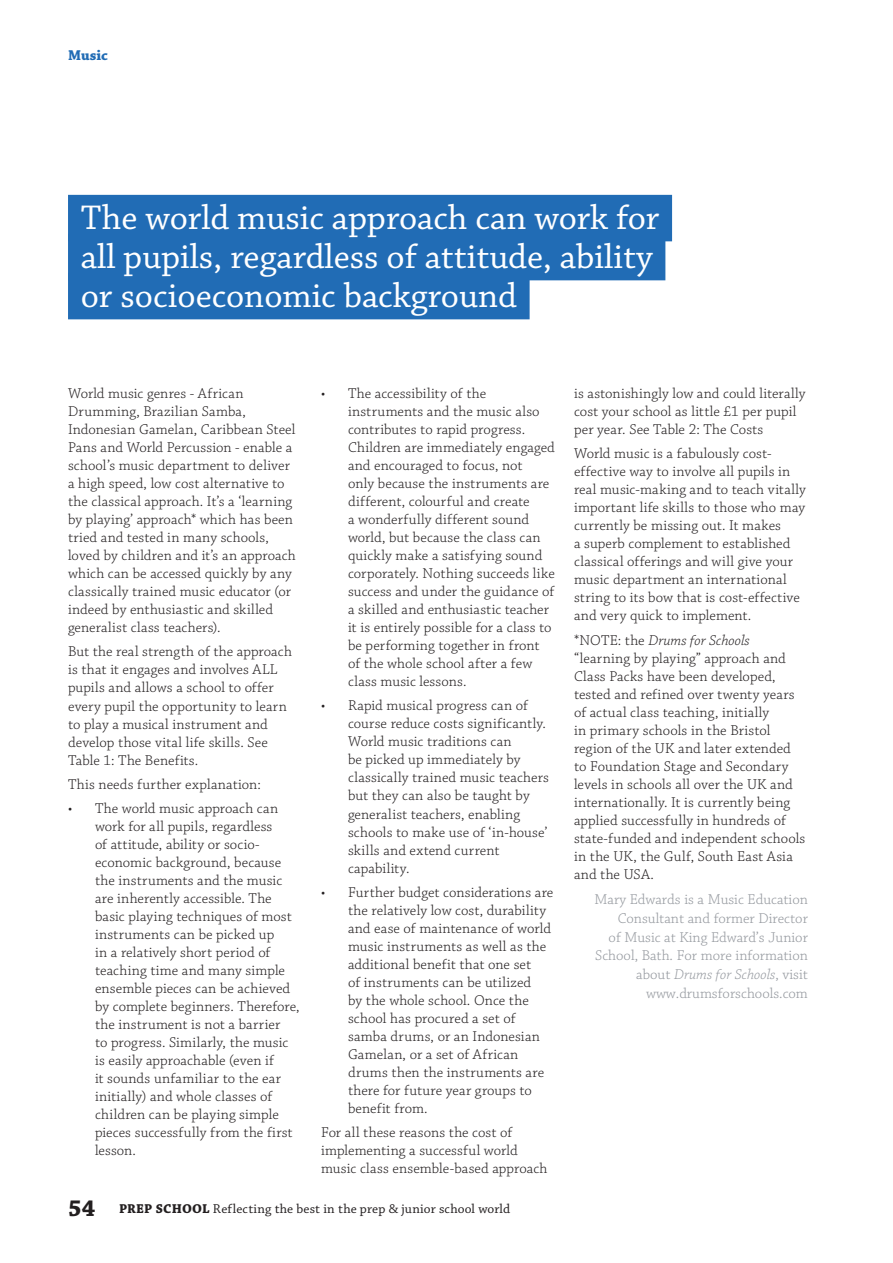
<style>
.page{position:relative;width:893px;height:1263px;background:#fff}
.page>*{position:absolute;margin:0;border:0;box-sizing:border-box;transform-origin:0 0}
.t1{font:36px/39px "Chaparral Pro";color:#fff}
.t2{font:300 15px/18px "Chaparral Pro";letter-spacing:.005em;color:#231f20}
.t3{font:300 15px/18.8px "Chaparral Pro";color:#94989e;text-align:right}
.t4{font:700 15px "Chaparral Pro";color:#216cb5}
.t5{font:13.5px "Chaparral Pro";letter-spacing:.01em;color:#231f20}
.s1{font-weight:700;font-size:24px}
.s2{font-weight:700}
.s3{font-style:italic}
</style>
<div class="page">
<div style="left:68px;top:195px;width:604px;height:46px;background:#216cb5"></div>
<div style="left:68px;top:234px;width:597px;height:46px;background:#216cb5"></div>
<div style="left:68px;top:273px;width:462px;height:46px;background:#216cb5"></div>
<p class="t4" style="left:68px;top:46px;width:41px">Music</p>
<h1 class="t1" style="left:81px;top:199px;width:580px">The world music approach can work for all pupils, regardless of attitude, ability or socioeconomic background</h1>
<p class="t2" style="left:68px;top:385px;width:229px">World music genres - African Drumming, Brazilian Samba, Indonesian Gamelan, Caribbean Steel Pans and World Percussion - enable a school’s music department to deliver a high speed, low cost alternative to the classical approach. It’s a ‘learning by playing’ approach* which has been tried and tested in many schools, loved by children and it’s an approach which can be accessed quickly by any classically trained music educator (or indeed by enthusiastic and skilled generalist class teachers).</p>
<p class="t2" style="left:68px;top:643px;width:225px">But the real strength of the approach is that it engages and involves ALL pupils and allows a school to offer every pupil the opportunity to learn to play a musical instrument and develop those vital life skills. See Table 1: The Benefits.</p>
<p class="t2" style="left:68px;top:776px;width:194px">This needs further explanation:</p>
<p class="t2" style="left:95px;top:800px;width:206px;text-indent:-27px">• The world music approach can work for all pupils, regardless<br>of attitude, ability or socio&shy;economic background, because the instruments and the music are inherently accessible. The basic playing techniques of most instruments can be picked up<br>in a relatively short period of teaching time and many simple ensemble pieces can be achieved by complete beginners. Therefore, the instrument is not a barrier<br>to progress. Similarly, the music is easily approachable (even if<br>it sounds unfamiliar to the ear initially) and whole classes of children can be playing simple pieces successfully from the first lesson.</p>
<p class="t2" style="left:348px;top:385px;width:208px;text-indent:-27px">• The accessibility of the instruments and the music also contributes to rapid progress.<br>Children are immediately engaged and encouraged to focus, not<br>only because the instruments are different, colourful and create<br>a wonderfully different sound world, but because the class can quickly make a satisfying sound corporately. Nothing succeeds like success and under the guidance of a skilled and enthusiastic teacher it is entirely possible for a class to be performing together in front of the whole school after a few class music lessons.</p>
<p class="t2" style="left:348px;top:697px;width:202px;text-indent:-27px">• Rapid musical progress can of course reduce costs significantly.<br>World music traditions can<br>be picked up immediately by classically trained music teachers but they can also be taught by generalist teachers, enabling schools to make use of ‘in-house’ skills and extend current capability.</p>
<p class="t2" style="left:348px;top:884px;width:207px;text-indent:-27px">• Further budget considerations are the relatively low cost, durability and ease of maintenance of world music instruments as well as the additional benefit that one set<br>of instruments can be utilized<br>by the whole school. Once the school has procured a set of samba drums, or an Indonesian<br>Gamelan, or a set of African drums then the instruments are there for future year groups to benefit from.</p>
<p class="t2" style="left:321px;top:1124px;width:228px">For all these reasons the cost of implementing a successful world music class ensemble-based approach</p>
<p class="t5" style="left:68px;top:1201px;width:444px"><span class="s1">54</span> <span class="s2">PREP SCHOOL</span> Reflecting the best in the prep &amp; junior school world</p>
<p class="t2" style="left:574px;top:385px;width:233px">is astonishingly low and could literally cost your school as little £1 per pupil per year. See Table 2: The Costs</p>
<p class="t2" style="left:574px;top:445px;width:233px">World music is a fabulously cost&shy;effective way to involve all pupils in real music-making and to teach vitally important life skills to those who may currently be missing out. It makes<br>a superb complement to established classical offerings and will give your music department an international string to its bow that is cost-effective and very quick to implement.</p>
<p class="t2" style="left:574px;top:632px;width:233px">*NOTE: the <span class="s3">Drums for Schools </span>“learning by playing” approach and Class Packs have been developed, tested and refined over twenty years of actual class teaching, initially<br>in primary schools in the Bristol region of the UK and later extended to Foundation Stage and Secondary levels in schools all over the UK and internationally. It is currently being applied successfully in hundreds of state-funded and independent schools in the UK, the Gulf, South East Asia and the USA.</p>
<p class="t3" style="left:594px;top:890px;width:215px">Mary Edwards is a Music Education<br>Consultant and former Director<br>of Music at King Edward’s Junior<br>School, Bath. For more information about <span class="s3">Drums for Schools</span>, visit www.drumsforschools.com</p>
</div>
